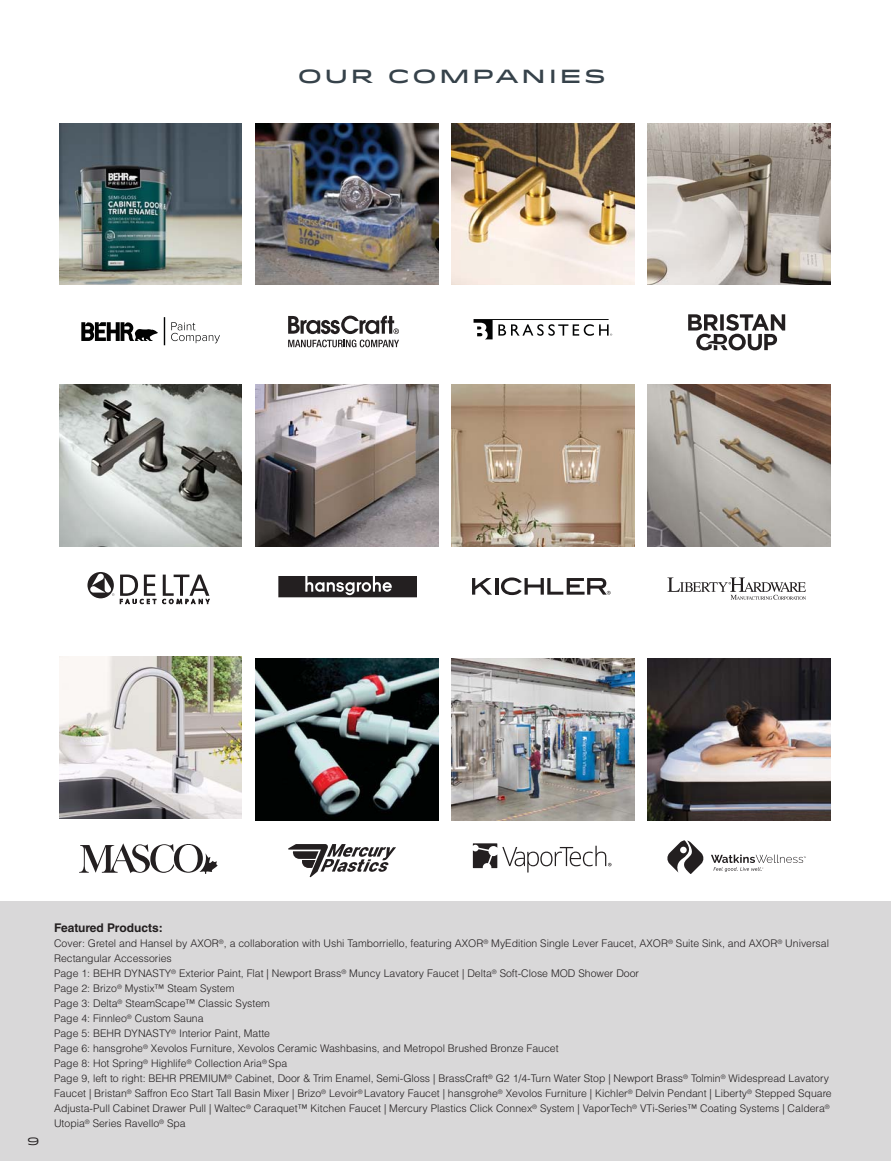
<style>
.page{position:relative;width:891px;height:1161px;background:#fff}
.page>*{position:absolute;margin:0;border:0;box-sizing:border-box;transform-origin:0 0}
.t1{font:500 18.9px "Idlewild";letter-spacing:.15em;color:#36424a}
.t2{font:700 12px "Helvetica LT Std";color:#231f20}
.t3{font:300 10.5px/15px "Helvetica LT Std";color:#231f20}
.t4{font:10.5px "Idlewild";color:#231f20}
</style>
<div class="page">
<div style="left:0;top:901px;width:891px;height:260px;background:#d9d8d9"></div>
<svg style="left:164px;top:318px;width:1px;height:27px"></svg>
<svg style="left:171px;top:322px;width:49px;height:21px"></svg>
<svg style="left:81px;top:322px;width:77px;height:19px"></svg>
<svg style="left:472px;top:578px;width:20px;height:17px"></svg>
<hr style="left:495px;top:578px;width:3px;height:17px;background:#231f20">
<svg style="left:501px;top:577px;width:110px;height:18px"></svg>
<svg style="left:120px;top:575px;width:36px;height:29px"></svg>
<svg style="left:162px;top:575px;width:47px;height:29px"></svg>
<svg style="left:87px;top:572px;width:27px;height:26px"></svg>
<svg style="left:288px;top:316px;width:111px;height:18px"></svg>
<svg style="left:288px;top:340px;width:111px;height:7px"></svg>
<svg style="left:667px;top:577px;width:139px;height:23px"></svg>
<svg style="left:688px;top:314px;width:97px;height:36px"></svg>
<svg style="left:474px;top:319px;width:138px;height:20px"></svg>
<svg style="left:278px;top:576px;width:139px;height:21px"></svg>
<svg style="left:79px;top:843px;width:139px;height:31px"></svg>
<svg style="left:473px;top:843px;width:139px;height:30px"></svg>
<svg style="left:288px;top:844px;width:108px;height:33px"></svg>
<svg style="left:667px;top:840px;width:37px;height:34px"></svg>
<svg style="left:711px;top:855px;width:95px;height:17px"></svg>
<img style="left:59px;top:123px;width:183px;height:162px">
<img style="left:59px;top:384px;width:183px;height:162px">
<img style="left:255px;top:658px;width:183px;height:162px">
<img style="left:255px;top:123px;width:183px;height:162px">
<img style="left:255px;top:384px;width:183px;height:162px">
<img style="left:59px;top:657px;width:183px;height:162px">
<img style="left:452px;top:123px;width:182px;height:162px">
<img style="left:452px;top:384px;width:182px;height:162px">
<img style="left:452px;top:658px;width:182px;height:162px">
<img style="left:648px;top:123px;width:182px;height:162px">
<img style="left:648px;top:384px;width:182px;height:162px">
<img style="left:648px;top:658px;width:182px;height:162px">
<h1 class="t1" style="left:298px;top:69px;width:310px">OUR COMPANIES</h1>
<p class="t4" style="left:27px;top:1137px;width:14px">9</p>
<p class="t2" style="left:54px;top:924px;width:110px">Featured Products:</p>
<p class="t3" style="left:54px;top:937px;width:779px">Cover: Gretel and Hansel by AXOR<sup>®</sup>, a collaboration with Ushi Tamborriello, featuring AXOR<sup>®</sup> MyEdition Single Lever Faucet, AXOR<sup>®</sup> Suite Sink, and AXOR<sup>®</sup> Universal Rectangular Accessories<br>Page 1: BEHR DYNASTY<sup>®</sup> Exterior Paint, Flat | Newport Brass<sup>®</sup> Muncy Lavatory Faucet | Delta<sup>®</sup> Soft-Close MOD Shower Door<br>Page 2: Brizo<sup>®</sup> Mystix™ Steam System<br>Page 3: Delta<sup>®</sup> SteamScape™ Classic System<br>Page 4: Finnleo<sup>®</sup> Custom Sauna<br>Page 5: BEHR DYNASTY<sup>®</sup> Interior Paint, Matte<br>Page 6: hansgrohe<sup>®</sup> Xevolos Furniture, Xevolos Ceramic Washbasins, and Metropol Brushed Bronze Faucet<br>Page 8: Hot Spring<sup>®</sup> Highlife<sup>®</sup> Collection Aria<sup>®</sup> Spa<br>Page 9, left to right: BEHR PREMIUM<sup>®</sup> Cabinet, Door &amp; Trim Enamel, Semi-Gloss | BrassCraft<sup>®</sup> G2 1/4-Turn Water Stop | Newport Brass<sup>®</sup> Tolmin<sup>®</sup> Widespread Lavatory Faucet | Bristan<sup>®</sup> Saffron Eco Start Tall Basin Mixer | Brizo<sup>®</sup> Levoir<sup>®</sup> Lavatory Faucet | hansgrohe<sup>®</sup> Xevolos Furniture | Kichler<sup>®</sup> Delvin Pendant | Liberty<sup>®</sup> Stepped Square Adjusta-Pull Cabinet Drawer Pull | Waltec<sup>®</sup> Caraquet™ Kitchen Faucet | Mercury Plastics Click Connex<sup>®</sup> System | VaporTech<sup>®</sup> VTi-Series™ Coating Systems | Caldera<sup>® </sup>Utopia<sup>®</sup> Series Ravello<sup>®</sup> Spa</p>
</div>
